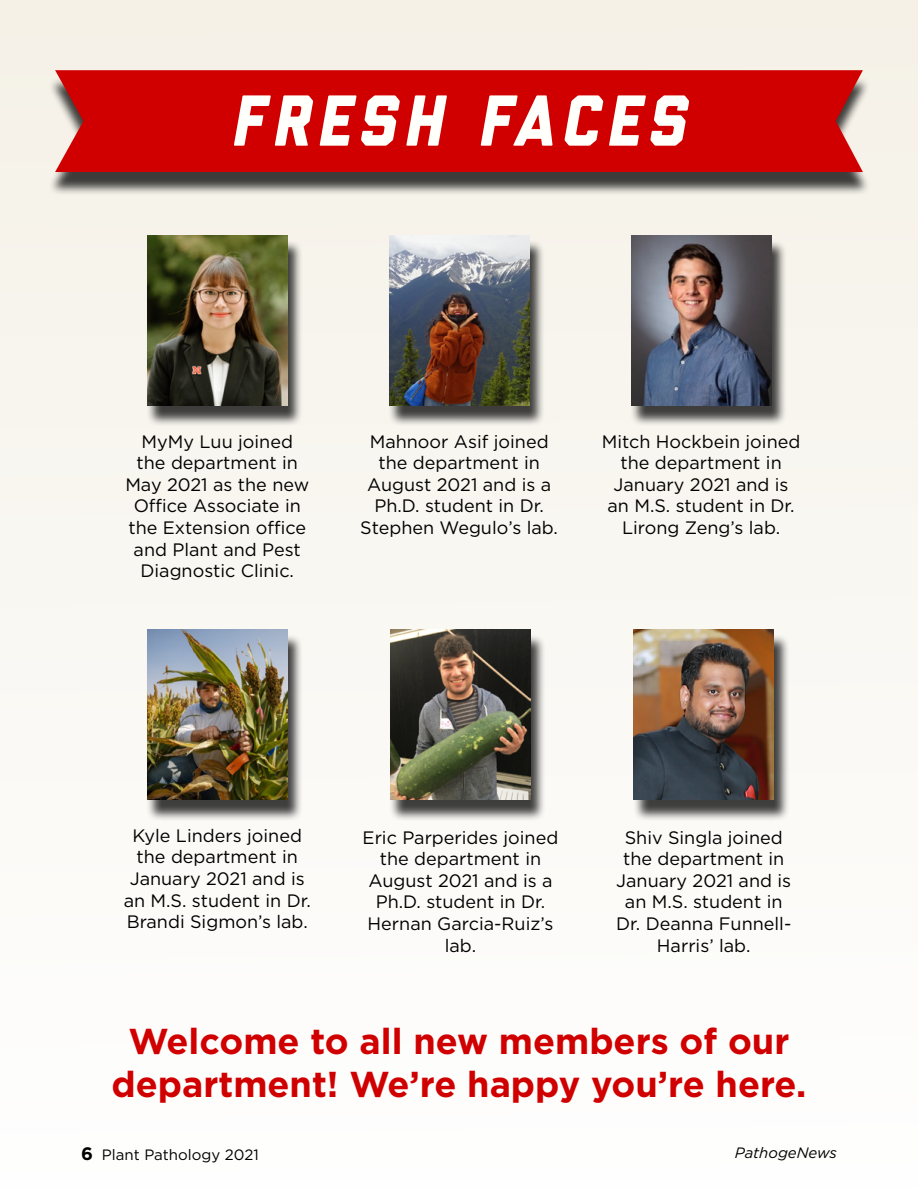
<style>
.page{position:relative;width:918px;height:1188px;background:#faf8f4}
.page>*{position:absolute;margin:0;border:0;box-sizing:border-box;transform-origin:0 0}
.t1{font:italic 800 72px "Liberator";letter-spacing:.1em;color:#fffffb}
.t2{font:700 36px/43.2px "Gotham";color:#d00000;text-align:center}
.t3{font:18px/21.6px "Gotham";color:#000;text-align:center}
.t4{font:15px "Gotham";color:#000}
.t5{font:italic 15px "Gotham";color:#000}
.s1{font-weight:700;font-size:18px}
</style>
<div class="page">
<div style="left:48px;top:76px;width:823px;height:120px;background:#000;opacity:.75"></div>
<div style="left:55px;top:70px;width:808px;height:102px;background:#d00000"></div>
<div style="left:388px;top:240px;width:157px;height:187px;background:#000;opacity:.75"></div>
<img style="left:389px;top:236px;width:140px;height:170px">
<div style="left:632px;top:634px;width:158px;height:187px;background:#000;opacity:.75"></div>
<img style="left:634px;top:630px;width:140px;height:170px">
<div style="left:389px;top:634px;width:158px;height:187px;background:#000;opacity:.75"></div>
<img style="left:390px;top:630px;width:141px;height:170px">
<div style="left:146px;top:240px;width:157px;height:187px;background:#000;opacity:.75"></div>
<img style="left:147px;top:236px;width:140px;height:170px">
<div style="left:146px;top:634px;width:157px;height:187px;background:#000;opacity:.75"></div>
<img style="left:147px;top:630px;width:140px;height:170px">
<div style="left:630px;top:240px;width:157px;height:187px;background:#000;opacity:.75"></div>
<img style="left:631px;top:236px;width:140px;height:170px">
<p class="t1" style="left:233px;top:82px;width:456px">FRESH FACES</p>
<p class="t3" style="left:360px;top:430px;width:199px">Mahnoor Asif joined the department in<br>August 2021 and is a<br>Ph.D. student in Dr.<br>Stephen Wegulo’s lab.</p>
<p class="t3" style="left:125px;top:430px;width:185px">MyMy Luu joined the department in<br>May 2021 as the new<br>Office Associate in the Extension office and Plant and Pest<br>Diagnostic Clinic.</p>
<p class="t3" style="left:602px;top:430px;width:200px">Mitch Hockbein joined the department in<br>January 2021 and is an M.S. student in Dr.<br>Lirong Zeng’s lab.</p>
<p class="t3" style="left:124px;top:824px;width:189px">Kyle Linders joined the department in<br>January 2021 and is an M.S. student in Dr.<br>Brandi Sigmon’s lab.</p>
<p class="t3" style="left:616px;top:826px;width:177px">Shiv Singla joined the department in<br>January 2021 and is an M.S. student in<br>Dr. Deanna Funnell-<br>Harris’ lab.</p>
<p class="t3" style="left:363px;top:826px;width:197px">Eric Parperides joined the department in<br>August 2021 and is a<br>Ph.D. student in Dr.<br>Hernan Garcia-Ruiz’s lab.</p>
<p class="t2" style="left:111px;top:1019px;width:697px">Welcome to all new members of our department! We’re happy you’re here.</p>
<p class="t4" style="left:81px;top:1145px;width:179px"><span class="s1">6</span> Plant Pathology 2021</p>
<p class="t5" style="left:735px;top:1143px;width:104px">PathogeNews</p>
</div>
